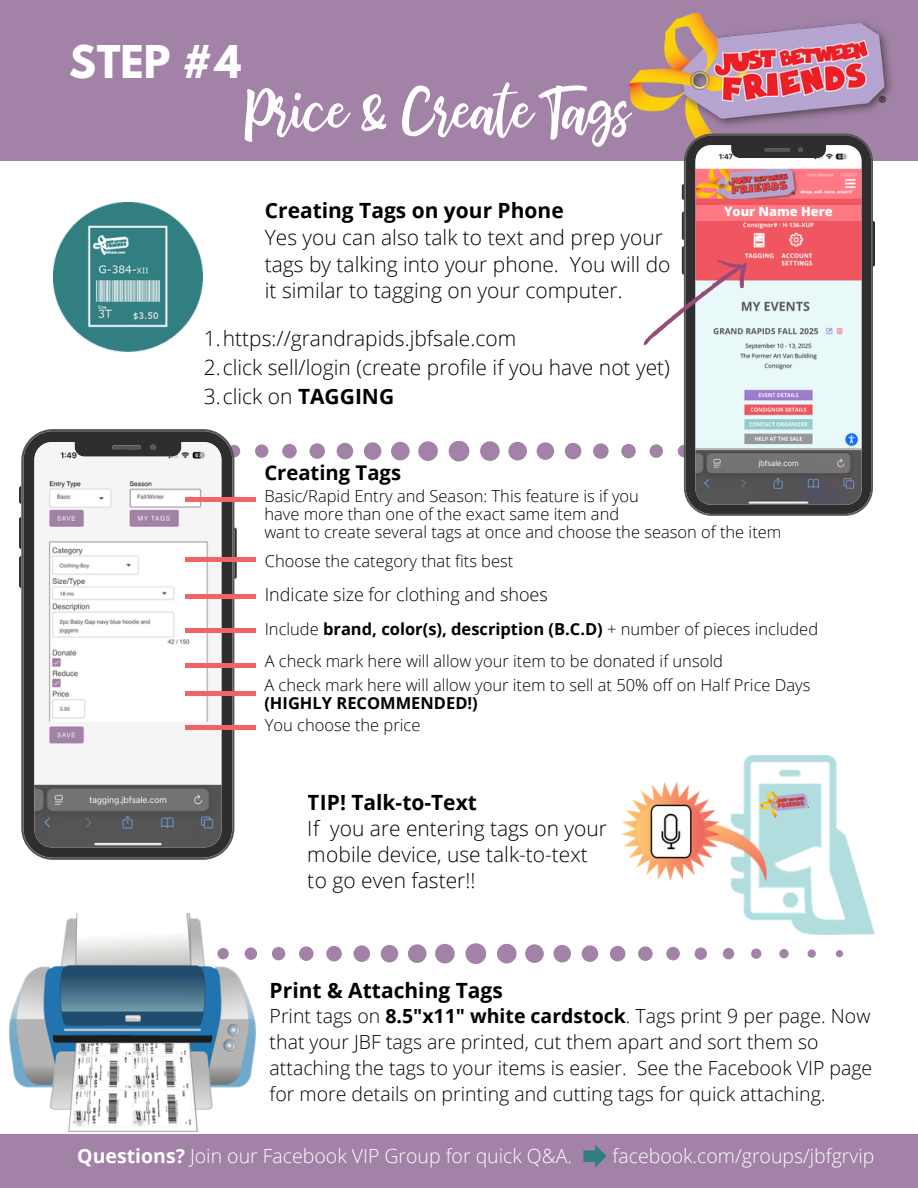
<style>
.page{position:relative;width:918px;height:1188px;background:#fff}
.page>*{position:absolute;margin:0;border:0;box-sizing:border-box;transform-origin:0 0}
.t1{font:54.3px "bhatoshine";color:#fff}
.t2{font:700 40.05px "League Spartan";color:#fff}
.t3{font:300 21px/26.7px "Open Sans";color:#000}
.t4{font:700 21px "Open Sans";color:#000}
.t5{font:700 20.25px "Open Sans";color:#000}
.t6{font:300 19.5px/25.8px "Open Sans";color:#000}
.t7{font:300 19.5px "Open Sans";color:#fff}
.t8{font:300 18px "Open Sans";color:#000}
.t9{font:300 16.5px/18px "Open Sans";color:#000}
.t10{font:700 16.5px "Open Sans";color:#000}
.t11{font:800 12.75px "Open Sans";color:#fff}
.s1{font-weight:700}
.s2{font-weight:300}
</style>
<div class="page">
<img style="left:54px;top:203px;width:148px;height:148px">
<svg style="left:234px;top:441px;width:450px;height:20px"></svg>
<svg style="left:256px;top:943px;width:587px;height:21px"></svg>
<svg style="left:19px;top:486px;width:2px;height:18px"></svg>
<hr style="left:19px;top:517px;width:2px;height:32px;background:#2e2e2e">
<hr style="left:19px;top:556px;width:2px;height:32px;background:#2e2e2e">
<hr style="left:234px;top:528px;width:3px;height:51px;background:#2e2e2e">
<svg style="left:21px;top:429px;width:213px;height:431px"></svg>
<div style="left:0;top:0;width:918px;height:161px;background:#a282a6"></div>
<img style="left:629px;top:14px;width:262px;height:120px">
<svg style="left:682px;top:184px;width:2px;height:16px"></svg>
<hr style="left:682px;top:212px;width:2px;height:28px;background:#2e2e2e">
<hr style="left:682px;top:246px;width:2px;height:29px;background:#2e2e2e">
<hr style="left:873px;top:221px;width:2px;height:46px;background:#2e2e2e">
<svg style="left:684px;top:134px;width:189px;height:382px;background:#b0979a"></svg>
<div style="left:696px;top:206px;width:165px;height:14px;background:#ff7984"></div>
<svg style="left:643px;top:247px;width:114px;height:102px"></svg>
<img style="left:622px;top:755px;width:253px;height:179px">
<div style="left:0;top:1134px;width:918px;height:54px;background:#a282a6"></div>
<img style="left:10px;top:914px;width:246px;height:218px">
<hr style="left:185px;top:498px;width:71px;height:4px;background:#f16464">
<hr style="left:185px;top:558px;width:71px;height:4px;background:#f16464">
<hr style="left:185px;top:594px;width:71px;height:4px;background:#f16464">
<hr style="left:185px;top:629px;width:71px;height:4px;background:#f16464">
<div style="left:185px;top:663px;width:71px;height:5px;background:#f16464"></div>
<div style="left:185px;top:691px;width:71px;height:5px;background:#f16464"></div>
<hr style="left:185px;top:726px;width:71px;height:4px;background:#f16464">
<svg style="left:583px;top:1145px;width:24px;height:23px"></svg>
<h2 class="t2" style="left:70px;top:42px;width:173px">STEP #4</h2>
<h1 class="t1" style="left:246px;top:70px;width:384px">Price &amp; Create Tags</h1>
<p class="t4" style="left:265px;top:196px;width:300px">Creating Tags on your Phone</p>
<p class="t3" style="left:265px;top:224px;width:407px">Yes you can also talk to text and prep your tags by talking into your phone. You will do it similar to tagging on your computer.</p>
<h3 class="t3" style="left:204px;top:324px;width:314px">1.https://grandrapids.jbfsale.com</h3>
<h3 class="t3" style="left:204px;top:353px;width:468px">2.click sell/login (create profile if you have not yet)</h3>
<h3 class="t3" style="left:204px;top:383px;width:192px">3.click on <span class="s1">TAGGING</span></h3>
<p class="t11" style="left:724px;top:202px;width:110px">Your Name Here</p>
<h4 class="t5" style="left:264px;top:458px;width:138px">Creating Tags</h4>
<h4 class="t9" style="left:264px;top:487px;width:519px">Basic/Rapid Entry and Season: This feature is if you<br>have more than one of the exact same item and<br>want to create several tags at once and choose the season of the item</h4>
<h4 class="t9" style="left:265px;top:551px;width:250px">Choose the category that fits best</h4>
<h4 class="t8" style="left:265px;top:582px;width:285px">Indicate size for clothing and shoes</h4>
<h4 class="t10" style="left:265px;top:618px;width:555px"><span class="s2">Include</span> brand, color(s), description (B.C.D) <span class="s2">+ number of pieces included</span></h4>
<h4 class="t9" style="left:265px;top:651px;width:460px">A check mark here will allow your item to be donated if unsold</h4>
<h4 class="t9" style="left:264px;top:675px;width:548px">A check mark here will allow your item to sell at 50% off on Half Price Days <span class="s1">(HIGHLY RECOMMENDED!)</span></h4>
<h4 class="t9" style="left:265px;top:716px;width:157px">You choose the price</h4>
<p class="t4" style="left:308px;top:788px;width:171px">TIP! Talk-to-Text</p>
<p class="t3" style="left:308px;top:815px;width:301px;line-height:25.8px">If you are entering tags on your mobile device, use talk-to-text to go even faster!!</p>
<h3 class="t4" style="left:270px;top:975px;width:235px">Print &amp; Attaching Tags</h3>
<h3 class="t6" style="left:270px;top:1003px;width:604px">Print tags on <span class="s1">8.5"x11" white cardstock</span>. Tags print 9 per page. Now that your JBF tags are printed, cut them apart and sort them so attaching the tags to your items is easier. See the Facebook VIP page for more details on printing and cutting tags for quick attaching.</h3>
<h3 class="t7" style="left:77px;top:1142px;width:496px"><span class="s1">Questions?</span> Join our Facebook VIP Group for quick Q&amp;A.</h3>
<h3 class="t7" style="left:613px;top:1142px;width:263px">facebook.com/groups/jbfgrvip</h3>
</div>
